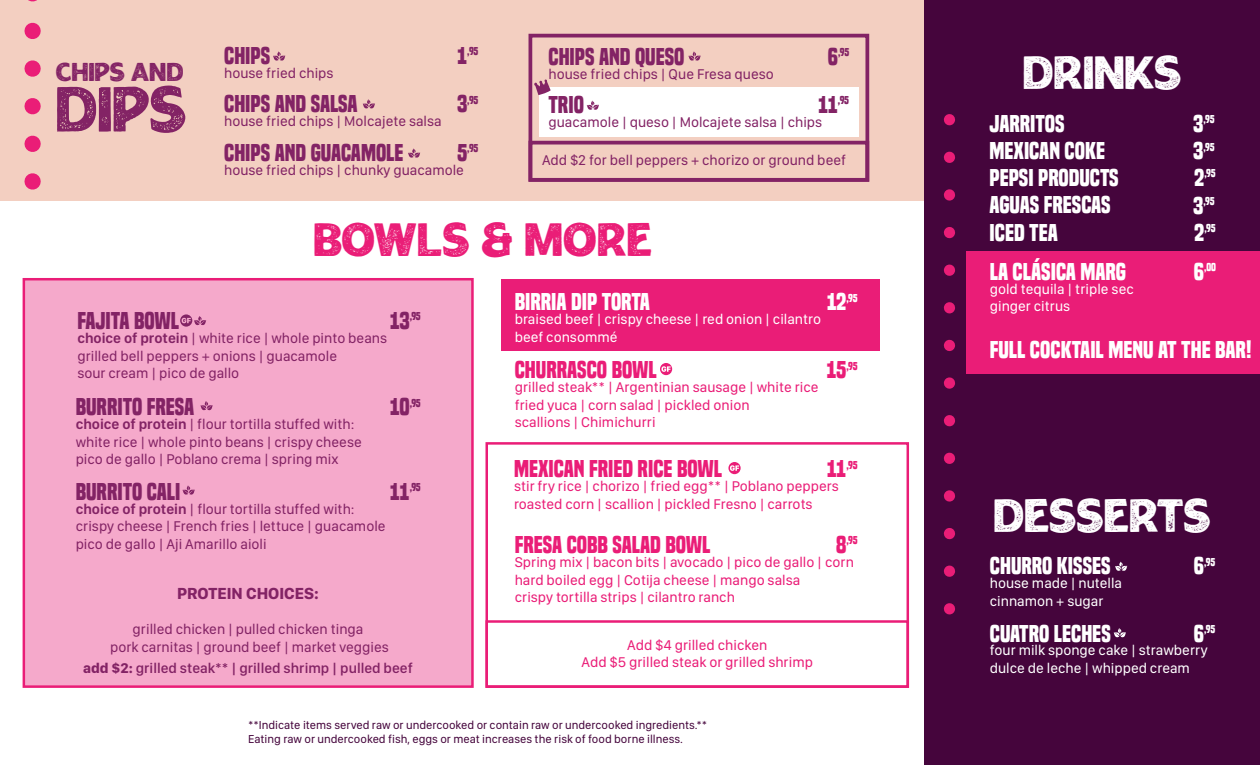
<style>
.page{position:relative;width:1260px;height:765px;background:#fff}
.page>*{position:absolute;margin:0;border:0;box-sizing:border-box;transform-origin:0 0}
.t1{font:54.38px "Rougant Rough PERSONALUSEONLY Rough";color:#832365}
.t2{font:39.88px "Rougant Rough PERSONALUSEONLY Rough";color:#fff}
.t3{font:39.88px "Rougant Rough PERSONALUSEONLY Rough";color:#ea1d77}
.t4{font:700 22.62px/27.1px "Built Titling Rg";color:#fff}
.t5{font:700 22.62px "Built Titling Rg";color:#832365}
.t6{font:700 22.62px "Built Titling Rg";color:#ea1d77}
.t7{font:22.12px "Rougant Rough PERSONALUSEONLY Rough";color:#832365}
.t8{font:700 16.62px "SF Compact Display";color:#832365}
.t9{font:14.62px/17.5px "SF Compact Display";color:#832365}
.t10{font:14.62px/17.5px "SF Compact Display";color:#ea1d77}
.t11{font:14.62px/17.5px "SF Compact Display";color:#fff}
.t12{font:500 14.62px "SF Compact Display";color:#832365}
.t13{font:11.88px/14.2px "SF Compact Display";color:#45053c}
.t14{font:700 10.62px "Built Titling Rg";letter-spacing:-.02em;color:#fff}
.t15{font:700 10.62px "Built Titling Rg";letter-spacing:-.02em;color:#832365}
.t16{font:700 10.62px "Built Titling Rg";color:#ea1d77}
.s1{font-size:22.62px}
.s2{font-weight:600}
.s3{font-weight:700}
</style>
<div class="page">
<div style="left:0;top:0;width:1031px;height:200px;background:#f3cfc1"></div>
<div style="left:925px;top:0;width:335px;height:765px;background:#45053c"></div>
<svg style="left:24px;top:0;width:17px;height:182px"></svg>
<svg style="left:944px;top:120px;width:11px;height:495px"></svg>
<svg style="left:728px;top:462px;width:13px;height:12px"></svg>
<svg style="left:660px;top:363px;width:12px;height:12px"></svg>
<div style="left:23px;top:278px;width:451px;height:410px;background:#f5a9cb;border:2px solid #ea1d77"></div>
<div style="left:501px;top:280px;width:379px;height:71px;background:#ea1d77"></div>
<div style="left:967px;top:252px;width:293px;height:122px;background:#ea1d77"></div>
<div style="left:540px;top:87px;width:319px;height:49px;background:#fff"></div>
<svg style="left:1115px;top:562px;width:12px;height:9px"></svg>
<svg style="left:1114px;top:628px;width:12px;height:10px"></svg>
<div style="left:486px;top:442px;width:423px;height:246px;border:2px solid #ea1d77"></div>
<svg style="left:200px;top:401px;width:13px;height:10px"></svg>
<svg style="left:183px;top:485px;width:12px;height:10px"></svg>
<div style="left:486px;top:620px;width:423px;height:68px;border:2px solid #ea1d77"></div>
<div style="left:529px;top:34px;width:340px;height:148px;border:4px solid #832365"></div>
<div style="left:529px;top:141px;width:340px;height:41px;border:4px solid #832365"></div>
<svg style="left:273px;top:51px;width:12px;height:10px"></svg>
<svg style="left:363px;top:99px;width:12px;height:10px"></svg>
<svg style="left:408px;top:148px;width:12px;height:10px"></svg>
<svg style="left:688px;top:51px;width:13px;height:10px"></svg>
<svg style="left:587px;top:101px;width:12px;height:9px"></svg>
<svg style="left:534px;top:79px;width:17px;height:16px"></svg>
<svg style="left:180px;top:314px;width:26px;height:13px"></svg>
<h3 class="t7" style="left:56px;top:60px;width:129px">CHIPS AND</h3>
<h1 class="t1" style="left:56px;top:81px;width:133px">DIPS</h1>
<h3 class="t5" style="left:224px;top:42px;width:48px">CHIPS</h3>
<p class="t9" style="left:224px;top:64px;width:111px">house fried chips</p>
<p class="t9" style="left:224px;top:113px;width:219px">house fried chips | Molcajete salsa</p>
<p class="t9" style="left:224px;top:161px;width:241px">house fried chips | chunky guacamole</p>
<p class="t15" style="left:457px;top:45px;width:23px"><span class="s1">1</span>,95</p>
<p class="t15" style="left:457px;top:94px;width:23px"><span class="s1">3</span>,95</p>
<p class="t15" style="left:457px;top:142px;width:23px"><span class="s1">5</span>,95</p>
<h3 class="t5" style="left:224px;top:91px;width:135px">CHIPS AND SALSA</h3>
<h3 class="t5" style="left:224px;top:139px;width:181px">CHIPS AND GUACAMOLE</h3>
<h3 class="t5" style="left:548px;top:43px;width:138px">CHIPS AND QUESO</h3>
<p class="t9" style="left:548px;top:65px;width:227px">house fried chips | Que Fresa queso</p>
<p class="t15" style="left:828px;top:46px;width:23px"><span class="s1">6</span>,95</p>
<h3 class="t5" style="left:548px;top:91px;width:37px">TRIO</h3>
<p class="t15" style="left:818px;top:94px;width:32px"><span class="s1">11</span>,95</p>
<p class="t9" style="left:548px;top:113px;width:275px">guacamole | queso | Molcajete salsa | chips</p>
<p class="t9" style="left:542px;top:152px;width:305px">Add $2 for bell peppers + chorizo or ground beef</p>
<h2 class="t3" style="left:314px;top:219px;width:340px">BOWLS &amp; MORE</h2>
<p class="t15" style="left:390px;top:310px;width:32px"><span class="s1">13</span>,95</p>
<h3 class="t5" style="left:77px;top:307px;width:103px">FAJITA BOWL</h3>
<p class="t9" style="left:77px;top:329px;width:311px"><span class="s2">choice of protein</span> | white rice | whole pinto beans grilled bell peppers + onions | guacamole<br>sour cream | pico de gallo</p>
<h3 class="t5" style="left:76px;top:393px;width:120px">BURRITO FRESA</h3>
<p class="t9" style="left:76px;top:415px;width:288px"><span class="s2">choice of protein</span> | flour tortilla stuffed with: white rice | whole pinto beans | crispy cheese pico de gallo | Poblano crema | spring mix</p>
<p class="t15" style="left:390px;top:396px;width:33px"><span class="s1">10</span>,95</p>
<h3 class="t5" style="left:76px;top:478px;width:106px">BURRITO CALI</h3>
<p class="t9" style="left:76px;top:500px;width:311px"><span class="s2">choice of protein</span> | flour tortilla stuffed with: crispy cheese | French fries | lettuce | guacamole pico de gallo | Aji Amarillo aioli</p>
<p class="t15" style="left:390px;top:481px;width:32px"><span class="s1">11</span>,95</p>
<p class="t8" style="left:177px;top:583px;width:143px">PROTEIN CHOICES:</p>
<p class="t9" style="left:110px;top:620px;width:280px;text-align:center">grilled chicken | pulled chicken tinga<br>pork carnitas | ground beef | market veggies</p>
<p class="t12" style="left:83px;top:660px;width:331px"><span class="s3">add $2:</span> grilled steak** | grilled shrimp | pulled beef</p>
<h3 class="t4" style="left:515px;top:288px;width:137px">BIRRIA DIP TORTA</h3>
<p class="t11" style="left:515px;top:310px;width:308px">braised beef | crispy cheese | red onion | cilantro beef consommé</p>
<p class="t14" style="left:827px;top:291px;width:32px"><span class="s1">12</span>,95</p>
<h3 class="t6" style="left:515px;top:357px;width:144px">CHURRASCO BOWL</h3>
<p class="t10" style="left:515px;top:378px;width:305px">grilled steak** | Argentinian sausage | white rice fried yuca | corn salad | pickled onion<br>scallions | Chimichurri</p>
<p class="t16" style="left:827px;top:359px;width:33px"><span class="s1">15</span>,95</p>
<h3 class="t6" style="left:514px;top:456px;width:210px">MEXICAN FRIED RICE BOWL</h3>
<p class="t10" style="left:514px;top:477px;width:326px">stir fry rice | chorizo | fried egg** | Poblano peppers roasted corn | scallion | pickled Fresno | carrots</p>
<p class="t16" style="left:827px;top:458px;width:32px"><span class="s1">11</span>,95</p>
<h3 class="t6" style="left:515px;top:531px;width:197px">FRESA COBB SALAD BOWL</h3>
<p class="t10" style="left:515px;top:553px;width:341px">Spring mix | bacon bits | avocado | pico de gallo | corn hard boiled egg | Cotija cheese | mango salsa<br>crispy tortilla strips | cilantro ranch</p>
<p class="t16" style="left:836px;top:534px;width:23px"><span class="s1">8</span>,95</p>
<p class="t10" style="left:581px;top:636px;width:233px;text-align:center">Add $4 grilled chicken<br>Add $5 grilled steak or grilled shrimp</p>
<p class="t13" style="left:248px;top:717px;width:461px">**Indicate items served raw or undercooked or contain raw or undercooked ingredients.**<br>Eating raw or undercooked fish, eggs or meat increases the risk of food borne illness.</p>
<h2 class="t2" style="left:1023px;top:52px;width:160px">DRINKS</h2>
<h3 class="t4" style="left:990px;top:110px;width:131px">JARRITOS<br>MEXICAN COKE<br>PEPSI PRODUCTS<br>AGUAS FRESCAS<br>ICED TEA</h3>
<p class="t14" style="left:1193px;top:113px;width:23px"><span class="s1">3</span>,95</p>
<p class="t14" style="left:1193px;top:140px;width:23px"><span class="s1">3</span>,95</p>
<p class="t14" style="left:1194px;top:167px;width:23px"><span class="s1">2</span>,95</p>
<p class="t14" style="left:1194px;top:222px;width:23px"><span class="s1">2</span>,95</p>
<p class="t14" style="left:1193px;top:195px;width:23px"><span class="s1">3</span>,95</p>
<h3 class="t4" style="left:990px;top:258px;width:138px">LA CLÁSICA MARG</h3>
<p class="t11" style="left:990px;top:280px;width:146px">gold tequila | triple sec ginger citrus</p>
<p class="t14" style="left:1194px;top:261px;width:24px"><span class="s1">6</span>,00</p>
<h3 class="t4" style="left:990px;top:336px;width:263px">FULL COCKTAIL MENU AT THE BAR!</h3>
<h2 class="t2" style="left:994px;top:495px;width:219px">DESSERTS</h2>
<h3 class="t4" style="left:990px;top:553px;width:122px">CHURRO KISSES</h3>
<p class="t11" style="left:990px;top:575px;width:134px">house made | nutella cinnamon + sugar</p>
<p class="t14" style="left:1194px;top:556px;width:23px"><span class="s1">6</span>,95</p>
<h3 class="t4" style="left:990px;top:620px;width:123px">CUATRO LECHES</h3>
<p class="t11" style="left:990px;top:642px;width:219px">four milk sponge cake | strawberry dulce de leche | whipped cream</p>
<p class="t14" style="left:1194px;top:623px;width:23px"><span class="s1">6</span>,95</p>
</div>
